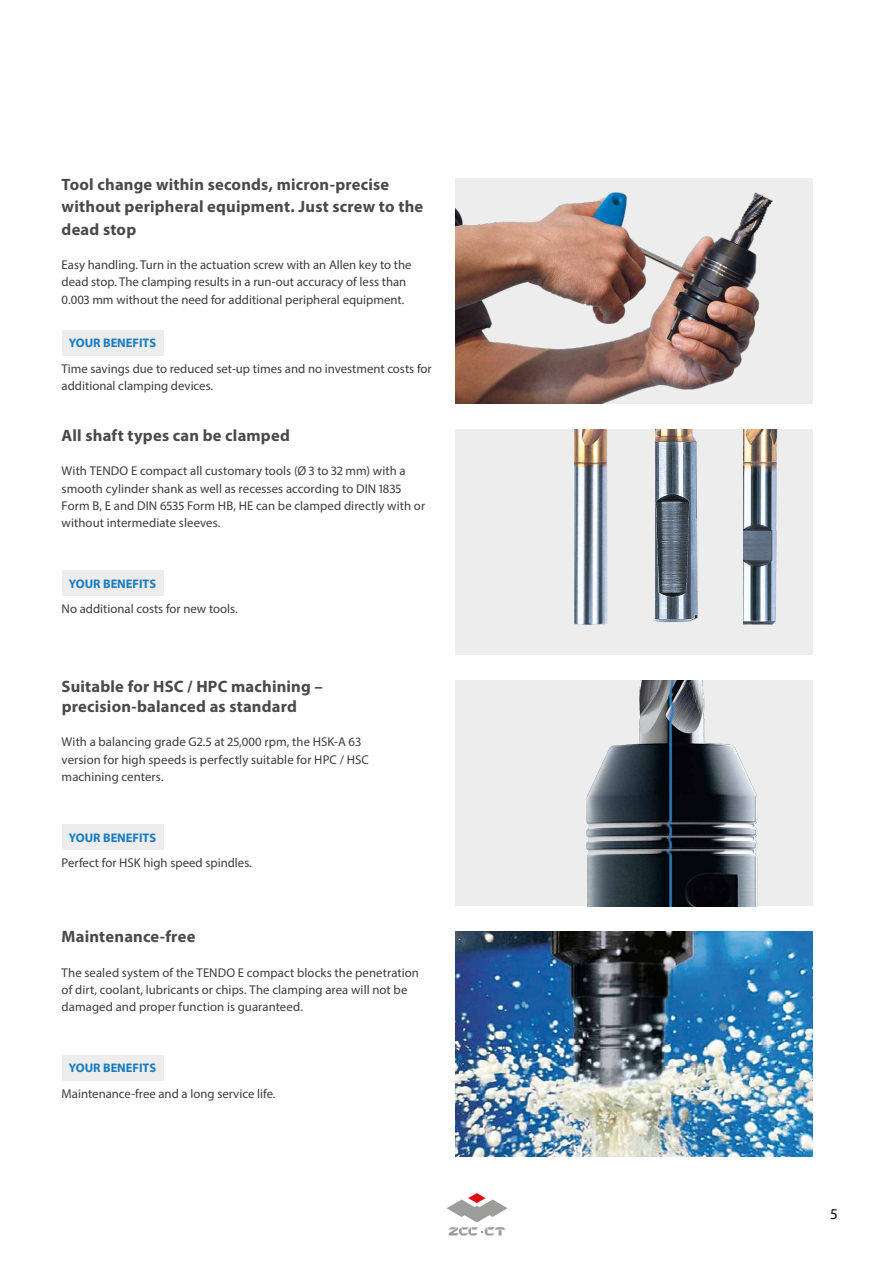
<style>
.page{position:relative;width:893px;height:1263px;background:#fff}
.page>*{position:absolute;margin:0;border:0;box-sizing:border-box;transform-origin:0 0}
.t1{font:700 16.5px/22.5px "Myriad Pro";letter-spacing:.01em;color:#4a4a49}
.t2{font:15px "Myriad Pro";color:#000}
.t3{font:12.75px/17.2px "Myriad Pro";color:#3c3c3b}
.t4{font:700 12.45px "Myriad Pro";color:#167bbf}
</style>
<div class="page">
<svg style="left:446px;top:1193px;width:62px;height:42px"></svg>
<div style="left:455px;top:179px;width:357px;height:225px;background:#ededed"></div>
<img style="left:455px;top:192px;width:318px;height:212px">
<div style="left:455px;top:430px;width:357px;height:225px;background:#ededed"></div>
<img style="left:455px;top:681px;width:357px;height:225px">
<img style="left:455px;top:931px;width:357px;height:226px">
<img style="left:574px;top:430px;width:33px;height:194px">
<img style="left:655px;top:430px;width:43px;height:192px">
<img style="left:744px;top:430px;width:34px;height:194px">
<div style="left:62px;top:330px;width:102px;height:25px;background:#ededed"></div>
<div style="left:62px;top:1055px;width:102px;height:25px;background:#ededed"></div>
<div style="left:62px;top:824px;width:102px;height:26px;background:#ededed"></div>
<div style="left:62px;top:570px;width:102px;height:26px;background:#ededed"></div>
<p class="t1" style="left:62px;top:172px;width:363px">Tool change within seconds, micron-precise without peripheral equipment. Just screw to the dead stop</p>
<p class="t3" style="left:62px;top:256px;width:351px">Easy handling. Turn in the actuation screw with an Allen key to the dead stop. The clamping results in a run-out accuracy of less than<br>0.003 mm without the need for additional peripheral equipment.</p>
<p class="t4" style="left:69px;top:335px;width:89px">YOUR BENEFITS</p>
<p class="t3" style="left:62px;top:360px;width:372px">Time savings due to reduced set-up times and no investment costs for additional clamping devices.</p>
<p class="t1" style="left:62px;top:423px;width:230px">All shaft types can be clamped</p>
<p class="t3" style="left:62px;top:462px;width:365px">With TENDO E compact all customary tools (Ø 3 to 32 mm) with a smooth cylinder shank as well as recesses according to DIN 1835<br>Form B, E and DIN 6535 Form HB, HE can be clamped directly with or without intermediate sleeves.</p>
<p class="t4" style="left:69px;top:576px;width:89px">YOUR BENEFITS</p>
<p class="t3" style="left:62px;top:600px;width:178px">No additional costs for new tools.</p>
<p class="t1" style="left:62px;top:675px;width:263px;line-height:20.2px">Suitable for HSC / HPC machining – precision-balanced as standard</p>
<p class="t3" style="left:62px;top:733px;width:309px">With a balancing grade G2.5 at 25,000 rpm, the HSK-A 63 version for high speeds is perfectly suitable for HPC / HSC machining centers.</p>
<p class="t4" style="left:69px;top:829px;width:89px">YOUR BENEFITS</p>
<p class="t3" style="left:62px;top:854px;width:192px">Perfect for HSK high speed spindles.</p>
<p class="t1" style="left:62px;top:925px;width:135px">Maintenance-free</p>
<p class="t3" style="left:62px;top:964px;width:359px">The sealed system of the TENDO E compact blocks the penetration of dirt, coolant, lubricants or chips. The clamping area will not be damaged and proper function is guaranteed.</p>
<p class="t4" style="left:69px;top:1060px;width:89px">YOUR BENEFITS</p>
<p class="t3" style="left:62px;top:1084px;width:215px">Maintenance-free and a long service life.</p>
<p class="t2" style="left:830px;top:1205px;width:9px">5</p>
</div>
